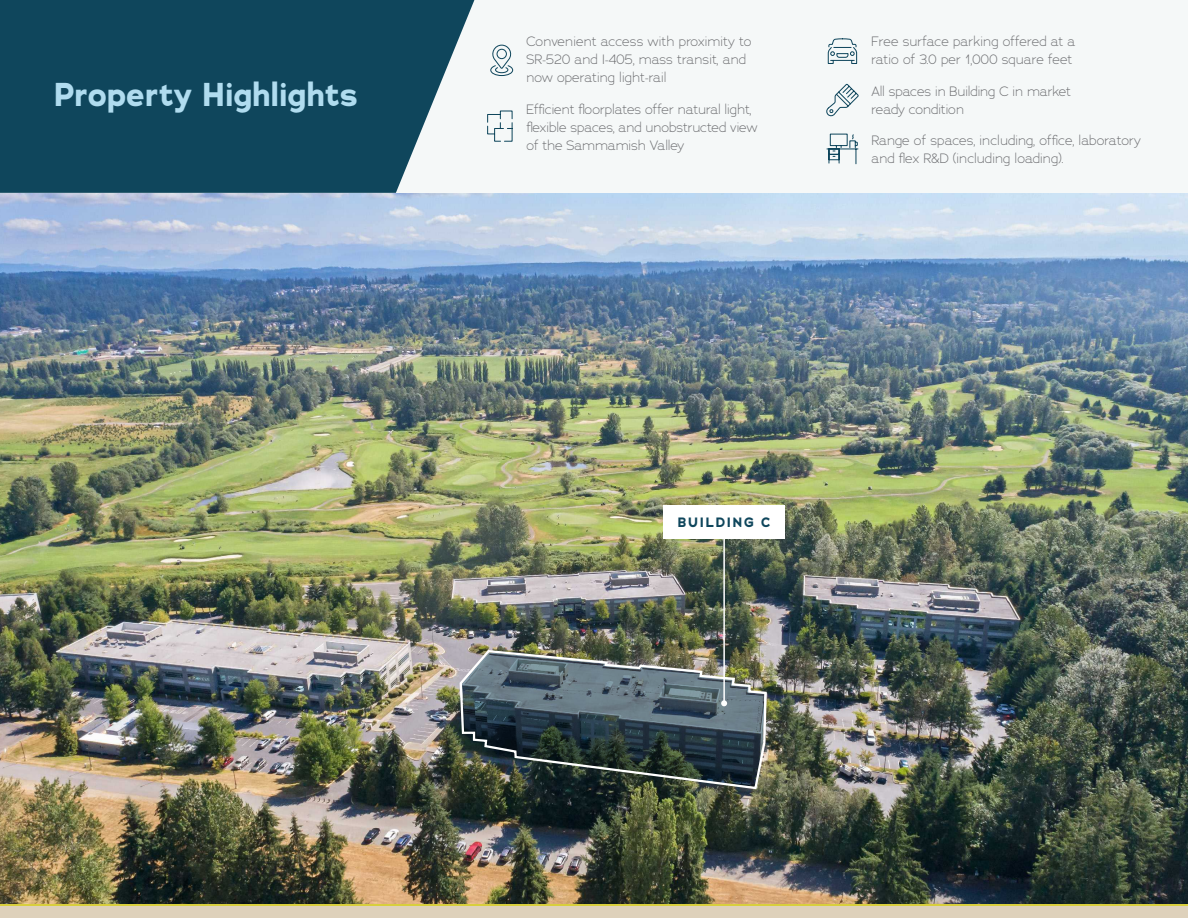
<style>
.page{position:relative;width:1188px;height:918px;background:#fff}
.page>*{position:absolute;margin:0;border:0;box-sizing:border-box;transform-origin:0 0}
.t1{font:700 33px "Adrianna";letter-spacing:-.02em;color:#b0dcef}
.t2{font:300 13.5px/18px "Adrianna";letter-spacing:-.01em;color:#6c6d70}
.t3{font:700 13.5px "Adrianna";letter-spacing:.13em;color:#0f465c}
</style>
<div class="page">
<img style="left:0;top:193px;width:1188px;height:711px">
<div style="left:0;top:904px;width:1188px;height:14px;background:#d8ce3d"></div>
<div style="left:0;top:906px;width:1188px;height:12px;background:#ded1bb"></div>
<div style="left:0;top:0;width:1188px;height:193px;background:#f5f8f8"></div>
<svg style="left:0;top:0;width:474px;height:193px;background:#215468"></svg>
<svg style="left:827px;top:38px;width:31px;height:26px"></svg>
<svg style="left:490px;top:45px;width:24px;height:31px"></svg>
<svg style="left:487px;top:110px;width:26px;height:32px"></svg>
<svg style="left:826px;top:83px;width:33px;height:34px"></svg>
<img style="left:458px;top:583px;width:310px;height:208px">
<hr style="left:723px;top:522px;width:2px;height:181px;background:#fff">
<img style="left:462px;top:652px;width:302px;height:135px">
<div style="left:663px;top:505px;width:122px;height:34px;background:#fff"></div>
<svg style="left:826px;top:133px;width:33px;height:32px"></svg>
<p class="t1" style="left:54px;top:72px;width:306px">Property Highlights</p>
<p class="t2" style="left:526px;top:32px;width:227px">Convenient access with proximity to<br>SR-520 and I-405, mass transit, and now operating light-rail</p>
<p class="t2" style="left:526px;top:100px;width:233px">Efficient floorplates offer natural light, flexible spaces, and unobstructed view of the Sammamish Valley</p>
<p class="t2" style="left:871px;top:32px;width:206px">Free surface parking offered at a ratio of 3.0 per 1,000 square feet</p>
<p class="t2" style="left:871px;top:82px;width:201px">All spaces in Building C in market ready condition</p>
<p class="t2" style="left:871px;top:131px;width:271px">Range of spaces, including, office, laboratory and flex R&amp;D (including loading).</p>
<p class="t3" style="left:678px;top:514px;width:94px">BUILDING C</p>
</div>
